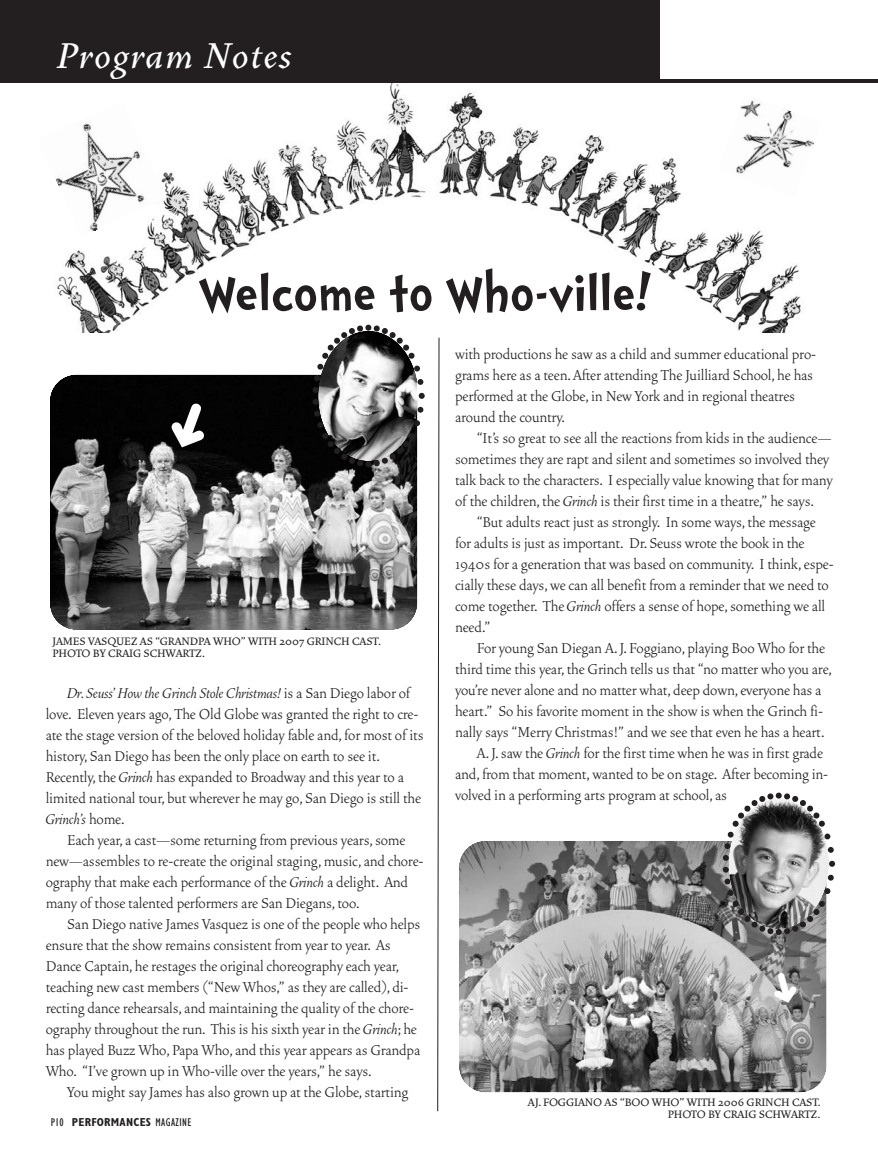
<style>
.page{position:relative;width:878px;height:1175px;background:#fff}
.page>*{position:absolute;margin:0;border:0;box-sizing:border-box;transform-origin:0 0}
.t1{font:700 60px "Dr Seuss";letter-spacing:-.01em;color:#231f20}
.t2{font:italic 500 45px "Vendetta";letter-spacing:.04em;color:#fff}
.t3{font:300 18px/21px "Vendetta";letter-spacing:-.01em;color:#231f20}
.t4{font:500 13.5px/12px "Vendetta";letter-spacing:-.01em;color:#231f20}
.t5{font:700 condensed 11.7px "Gill Sans";letter-spacing:.02em;color:#231f20}
.s1{font-style:italic}
.s2{font-weight:400}
</style>
<div class="page">
<hr style="left:0;top:79px;width:878px;height:4px;background:#231f20">
<div style="left:0;top:0;width:659px;height:79px;background:#231f20"></div>
<img style="left:51px;top:374px;width:366px;height:256px;border-radius:27px">
<img style="left:458px;top:840px;width:368px;height:252px;border-radius:27px">
<img style="left:55px;top:84px;width:746px;height:248px">
<svg style="left:437px;top:337px;width:2px;height:774px"></svg>
<img style="left:717px;top:95px;width:98px;height:101px">
<img style="left:55px;top:101px;width:111px;height:134px">
<svg style="left:309px;top:321px;width:119px;height:150px"></svg>
<svg style="left:719px;top:792px;width:117px;height:146px"></svg>
<div style="left:166px;top:398px;width:48px;height:55px;background:#040404"></div>
<svg style="left:769px;top:970px;width:30px;height:36px"></svg>
<h2 class="t2" style="left:57px;top:26px;width:237px">Program Notes</h2>
<h1 class="t1" style="left:198px;top:273px;width:455px">Welcome to Who-ville!</h1>
<p class="t3" style="left:455px;top:342px;width:362px">with productions he saw as a child and summer educational pro&shy;grams here as a teen. After attending The Juilliard School, he has performed at the Globe, in New York and in regional theatres around the country.</p>
<p class="t3" style="left:455px;top:426px;width:379px;text-indent:22px">“It’s so great to see all the reactions from kids in the audience— sometimes they are rapt and silent and sometimes so involved they talk back to the characters. I especially value knowing that for many of the children, the <span class="s1">Grinch</span> is their first time in a theatre,” he says.</p>
<p class="t3" style="left:455px;top:510px;width:380px;text-indent:22px">“But adults react just as strongly. In some ways, the message for adults is just as important. Dr. Seuss wrote the book in the 1940s for a generation that was based on community. I think, espe&shy;cially these days, we can all benefit from a reminder that we need to come together. The <span class="s1">Grinch</span> offers a sense of hope, something we all need.”</p>
<p class="t3" style="left:476px;top:636px;width:350px">For young San Diegan A. J. Foggiano, playing Boo Who for the</p>
<p class="t3" style="left:455px;top:657px;width:378px">third time this year, the Grinch tells us that “no matter who you are,</p>
<p class="t3" style="left:455px;top:678px;width:368px">you’re never alone and no matter what, deep down, everyone has a</p>
<p class="t3" style="left:455px;top:699px;width:369px">heart.” So his favorite moment in the show is when the Grinch fi-</p>
<p class="t3" style="left:455px;top:720px;width:371px">nally says “Merry Christmas!” and we see that even he has a heart.</p>
<p class="t3" style="left:476px;top:741px;width:348px">A. J. saw the <span class="s1">Grinch</span> for the first time when he was in first grade</p>
<p class="t3" style="left:455px;top:762px;width:374px">and, from that moment, wanted to be on stage. After becoming in-</p>
<p class="t3" style="left:455px;top:783px;width:273px">volved in a performing arts program at school, as</p>
<p class="t4" style="left:52px;top:634px;width:330px">JAMES VASQUEZ AS “GRANDPA WHO” WITH 2007 GRINCH CAST.<br>PHOTO BY CRAIG SCHWARTZ.</p>
<p class="t3" style="left:46px;top:681px;width:379px;text-indent:22px"><span class="s1">Dr.Seuss’ How the Grinch Stole Christmas!</span> is a San Diego labor of love. Eleven years ago, The Old Globe was granted the right to cre&shy;ate the stage version of the beloved holiday fable and, for most of its history, San Diego has been the only place on earth to see it.<br>Recently, the <span class="s1">Grinch</span> has expanded to Broadway and this year to a limited national tour, but wherever he may go, San Diego is still the <span class="s1">Grinch’s</span> home.</p>
<p class="t3" style="left:46px;top:828px;width:379px;text-indent:22px">Each year, a cast—some returning from previous years, some new—assembles to re-create the original staging, music, and chore&shy;ography that make each performance of the <span class="s1">Grinch</span> a delight. And many of those talented performers are San Diegans, too.</p>
<p class="t3" style="left:46px;top:912px;width:376px;text-indent:22px">San Diego native James Vasquez is one of the people who helps ensure that the show remains consistent from year to year. As Dance Captain, he restages the original choreography each year, teaching new cast members (“New Whos,” as they are called), di&shy;recting dance rehearsals, and maintaining the quality of the chore&shy;ography throughout the run. This is his sixth year in the <span class="s1">Grinch</span>; he has played Buzz Who, Papa Who, and this year appears as Grandpa Who. “I’ve grown up in Who-ville over the years,” he says.</p>
<p class="t3" style="left:67px;top:1080px;width:342px">You might say James has also grown up at the Globe, starting</p>
<p class="t4" style="left:528px;top:1094px;width:294px;text-align:right">AJ. FOGGIANO AS “BOO WHO” WITH 2006 GRINCH CAST.<br>PHOTO BY CRAIG SCHWARTZ.</p>
<p class="t5" style="left:51px;top:1117px;width:142px"><span class="s2">P10</span> PERFORMANCES <span class="s2">MAGAZINE</span></p>
</div>
